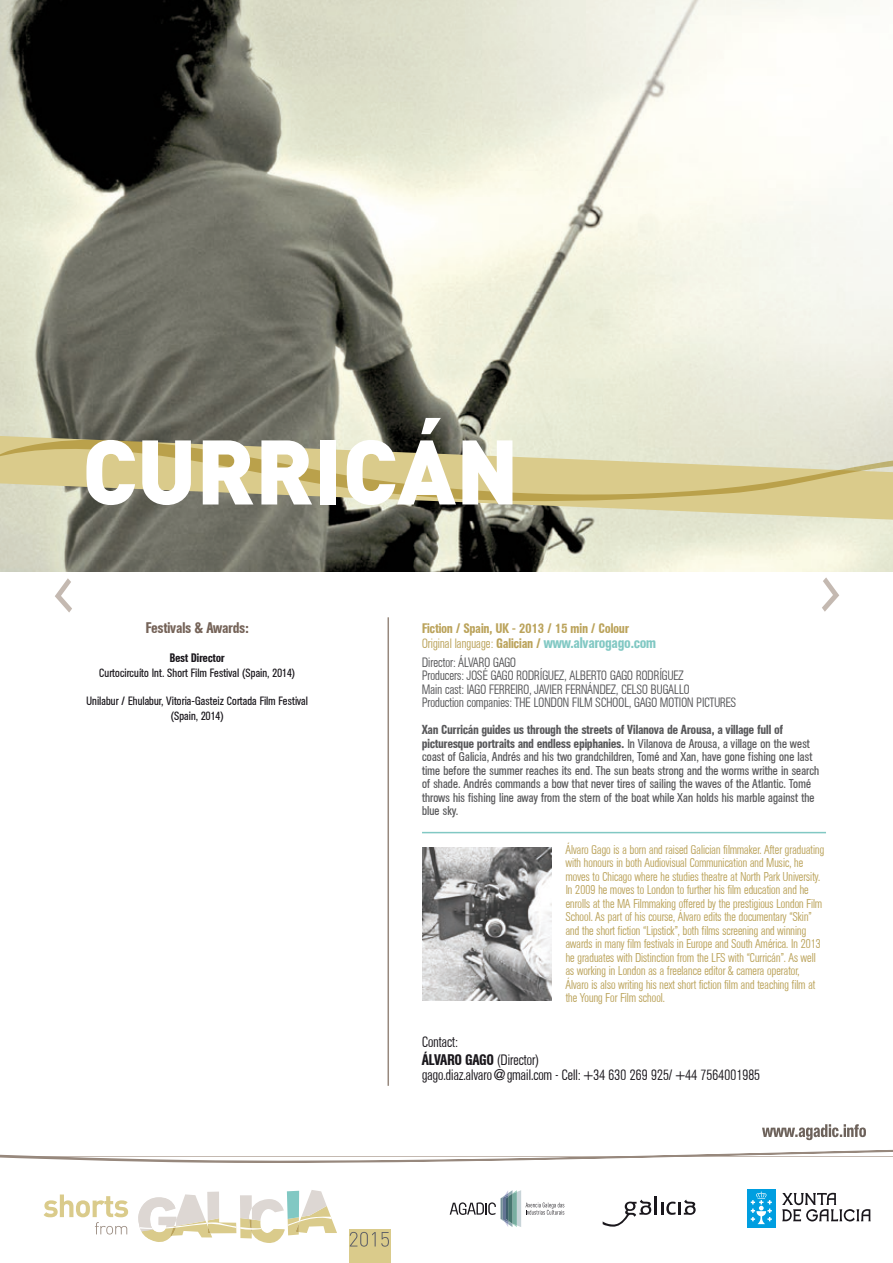
<style>
.page{position:relative;width:893px;height:1263px;background:#fff}
.page>*{position:absolute;margin:0;border:0;box-sizing:border-box;transform-origin:0 0}
.t1{font:900 90px "DIN";color:#fff}
.t2{font:15px "Agent C Light Normal";color:#1a171c}
.t3{font:15px "Agent Con Med DB Normal";color:#81c8c3}
.t4{font:15px "Agent Con Med DB Normal";color:#1a171c}
.t5{font:15px "Agent Con Med DB Normal";color:#756358}
.t6{font:13.5px/13.2px "Agent C Light Normal";color:#58585a}
.t7{font:13.5px "Agent Con Med DB Normal";color:#bba35b}
.t8{font:12.75px/13.5px "Agent C Light Normal";color:#bba35b}
.t9{font:12.75px/13.5px "Agent Con DB Normal";color:#58585a}
.t10{font:12.75px/13.5px "Agent Con Med DB Normal";color:#58585a}
.t11{font:12px/14.4px "Agent Con DB Normal";color:#1a171c;text-align:center}
.t12{font:12px "Agent Con Med DB Normal";color:#1a171c}
.s1{font-family:"Agent C Light Normal";font-size:13.5px;color:#bba35b}
.s2{font-size:13.5px;color:#bba35b}
.s3{font-family:"Agent Con DB Normal"}
.s4{font-family:"Agent C Light Normal"}
</style>
<div class="page">
<svg style="left:44px;top:1194px;width:84px;height:40px"></svg>
<svg style="left:138px;top:1190px;width:199px;height:53px"></svg>
<div style="left:349px;top:1229px;width:42px;height:34px;background:#dacb8b"></div>
<svg style="left:350px;top:1232px;width:39px;height:14px"></svg>
<div style="left:747px;top:1189px;width:29px;height:39px;background:#009ee0"></div>
<svg style="left:751px;top:1191px;width:21px;height:33px"></svg>
<svg style="left:782px;top:1193px;width:89px;height:29px"></svg>
<svg style="left:450px;top:1190px;width:114px;height:37px"></svg>
<hr style="left:654px;top:1196px;width:3px;height:18px;background:#1a171c">
<svg style="left:661px;top:1199px;width:35px;height:16px"></svg>
<svg style="left:603px;top:1199px;width:48px;height:28px"></svg>
<svg style="left:0;top:1124px;width:893px;height:39px"></svg>
<hr style="left:387px;top:617px;width:2px;height:469px;background:#97887d">
<img style="left:0;top:0;width:893px;height:572px">
<svg style="left:0;top:509px;width:893px;height:11px;background:#9c9b85"></svg>
<svg style="left:0;top:420px;width:893px;height:89px;background:#c2b98e"></svg>
<hr style="left:422px;top:832px;width:404px;height:1px;background:#81c8c3">
<img style="left:422px;top:847px;width:129px;height:153px">
<svg style="left:55px;top:578px;width:17px;height:34px"></svg>
<svg style="left:822px;top:577px;width:17px;height:35px"></svg>
<h1 class="t1" style="left:82px;top:412px;width:438px">CURRICÁN</h1>
<p class="t5" style="left:146px;top:620px;width:104px">Festivals &amp; Awards:</p>
<p class="t12" style="left:170px;top:651px;width:56px">Best Director</p>
<p class="t11" style="left:99px;top:665px;width:198px">Curtocircuíto Int. Short Film Festival (Spain, 2014)</p>
<p class="t11" style="left:87px;top:694px;width:223px">Unilabur / Ehulabur, Vitoria-Gasteiz Cortada Film Festival (Spain, 2014)</p>
<p class="t7" style="left:422px;top:621px;width:208px">Fiction / Spain, UK - 2013 / 15 min / Colour</p>
<p class="t3" style="left:422px;top:634px;width:236px"><span class="s1">Original language:</span> <span class="s2">Galician /</span> www.alvarogago.com</p>
<p class="t6" style="left:422px;top:656px;width:316px">Director: ÁLVARO GAGO<br>Producers: JOSÉ GAGO RODRÍGUEZ, ALBERTO GAGO RODRÍGUEZ<br>Main cast: IAGO FERREIRO, JAVIER FERNÁNDEZ, CELSO BUGALLO<br>Production companies: THE LONDON FILM SCHOOL, GAGO MOTION PICTURES</p>
<p class="t10" style="left:422px;top:723px;width:389px">Xan Curricán guides us through the streets of Vilanova de Arousa, a village full of picturesque portraits and endless epiphanies. <span class="s3">In Vilanova de Arousa, a village on the west</span></p>
<p class="t9" style="left:422px;top:750px;width:399px">coast of Galicia, Andrés and his two grandchildren, Tomé and Xan, have gone fishing one last time before the summer reaches its end. The sun beats strong and the worms writhe in search of shade. Andrés commands a bow that never tires of sailing the waves of the Atlantic. Tomé throws his fishing line away from the stern of the boat while Xan holds his marble against the blue sky.</p>
<p class="t8" style="left:566px;top:842px;width:260px">Álvaro Gago is a born and raised Galician filmmaker. After graduating with honours in both Audiovisual Communication and Music, he moves to Chicago where he studies theatre at North Park University.<br>In 2009 he moves to London to further his film education and he enrolls at the MA Filmmaking offered by the prestigious London Film School. As part of his course, Álvaro edits the documentary “Skin” and the short fiction “Lipstick”, both films screening and winning awards in many film festivals in Europe and South América. In 2013 he graduates with Distinction from the LFS with “Curricán”. As well as working in London as a freelance editor &amp; camera operator, Álvaro is also writing his next short fiction film and teaching film at the Young For Film school.</p>
<p class="t2" style="left:422px;top:1033px;width:37px">Contact:</p>
<p class="t4" style="left:422px;top:1051px;width:118px">ÁLVARO GAGO <span class="s4">(Director)</span></p>
<p class="t2" style="left:422px;top:1066px;width:340px">gago.diaz.alvaro@gmail.com - Cell: +34 630 269 925/ +44 7564001985</p>
</div>
